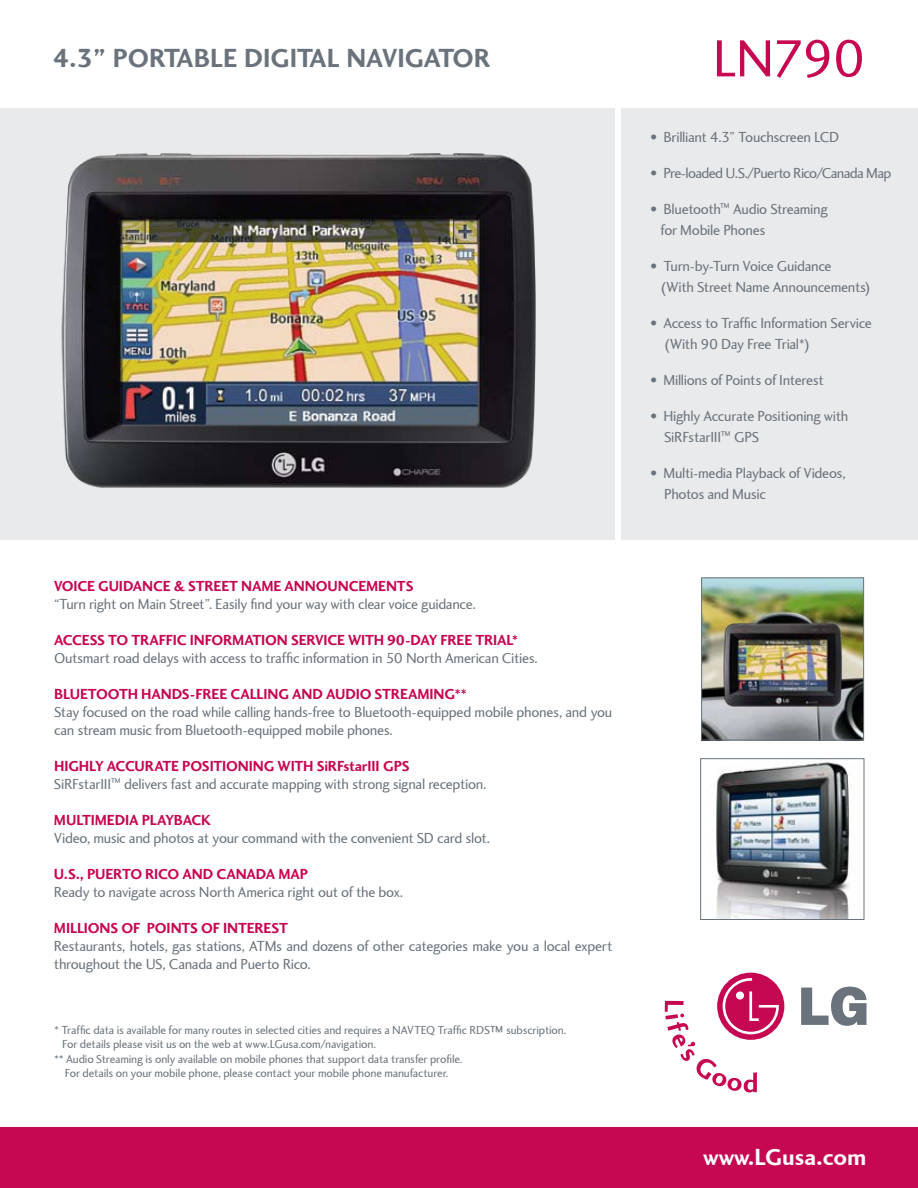
<style>
.page{position:relative;width:918px;height:1188px;background:#fff}
.page>*{position:absolute;margin:0;border:0;box-sizing:border-box;transform-origin:0 0}
.t1{font:54px "Charlotte Sans";letter-spacing:-.04em;color:#c60751}
.t2{font:700 27px "Charlotte Sans";color:#6a737b}
.t3{font:700 24px "Charlotte Sans";color:#fff}
.t4{font:15px/21px "Charlotte Sans";letter-spacing:-.02em;color:#6a737b}
.t5{font:700 15px "Charlotte Sans";letter-spacing:-.01em;color:#c60751}
.t6{font:15px "Charlotte Sans";letter-spacing:-.05em;color:#6a737b}
.t7{font:12px "Charlotte Sans";letter-spacing:-.01em;color:#6a737b}
.s1{font-weight:700;color:#c60751}
</style>
<div class="page">
<svg style="left:801px;top:987px;width:66px;height:39px"></svg>
<div style="left:717px;top:973px;width:67px;height:67px;background:#c60751;border-radius:50%"></div>
<svg style="left:665px;top:978px;width:114px;height:114px"></svg>
<div style="left:0;top:1128px;width:918px;height:60px;background:#c60751"></div>
<div style="left:0;top:108px;width:614px;height:432px;background:#e9eaeb"></div>
<div style="left:621px;top:108px;width:297px;height:432px;background:#e9eaeb"></div>
<img style="left:61px;top:153px;width:475px;height:335px">
<img style="left:716px;top:761px;width:135px;height:157px">
<div style="left:700px;top:758px;width:164px;height:162px;border:1px solid #6a737b"></div>
<img style="left:703px;top:580px;width:159px;height:158px">
<div style="left:701px;top:578px;width:163px;height:162px;border:1px solid #6a737b"></div>
<img style="left:718px;top:619px;width:126px;height:91px">
<h2 class="t2" style="left:53px;top:42px;width:439px">4.3” PORTABLE DIGITAL NAVIGATOR</h2>
<h1 class="t1" style="left:713px;top:28px;width:154px">LN790</h1>
<p class="t5" style="left:54px;top:578px;width:361px">VOICE GUIDANCE &amp; STREET NAME ANNOUNCEMENTS</p>
<p class="t4" style="left:54px;top:594px;width:423px">“Turn right on Main Street”. Easily find your way with clear voice guidance.</p>
<p class="t5" style="left:54px;top:632px;width:466px">ACCESS TO TRAFFIC INFORMATION SERVICE WITH 90-DAY FREE TRIAL*</p>
<p class="t4" style="left:54px;top:648px;width:485px">Outsmart road delays with access to traffic information in 50 North American Cities.</p>
<p class="t5" style="left:54px;top:686px;width:27px">BLUETOOTH</p>
<p class="t5" style="left:141px;top:686px;width:162px">HANDS-FREE CALLING AND</p>
<p class="t5" style="left:326px;top:686px;width:10px">AUDIO</p>
<p class="t5" style="left:375px;top:686px;width:10px">STREAMIN</p>
<p class="t5" style="left:445px;top:686px;width:24px">G**</p>
<p class="t4" style="left:54px;top:704px;width:560px;line-height:18px">Stay focused on the road while calling hands-free to Bluetooth-equipped mobile phones, and you can stream music from Bluetooth-equipped mobile phones.</p>
<p class="t4" style="left:54px;top:758px;width:434px;line-height:18px"><span class="s1">HIGHLY ACCURATE POSITIONING WITH SIRFSTARIII GPS<br></span>SiRFstarIII<sup>™</sup> delivers fast and accurate mapping with strong signal reception.</p>
<p class="t5" style="left:54px;top:812px;width:159px">MULTIMEDIA PLAYBACK</p>
<p class="t4" style="left:54px;top:828px;width:438px">Video, music and photos at your command with the convenient SD card slot.</p>
<p class="t5" style="left:54px;top:866px;width:256px">U.S., PUERTO RICO AND CANADA MAP</p>
<p class="t4" style="left:54px;top:882px;width:350px">Ready to navigate across North America right out of the box.</p>
<p class="t5" style="left:54px;top:920px;width:235px">MILLIONS OF POINTS OF INTEREST</p>
<p class="t4" style="left:54px;top:938px;width:560px;line-height:18px">Restaurants, hotels, gas stations, ATMs and dozens of other categories make you a local expert throughout the US, Canada and Puerto Rico.</p>
<p class="t7" style="left:54px;top:1023px;width:514px">* Traffic data is available for many routes in selected cities and requires a NAVTEQ Traffic RDS™ subscription.</p>
<p class="t7" style="left:62px;top:1038px;width:315px">For details please visit us on the web at www.LGusa.com/navigation.</p>
<p class="t7" style="left:54px;top:1052px;width:410px">** Audio Streaming is only available on mobile phones that support data transfer profile.</p>
<p class="t7" style="left:65px;top:1066px;width:385px">For details on your mobile phone, please contact your mobile phone manufacturer.</p>
<p class="t4" style="left:650px;top:127px;width:190px">• Brilliant 4.3” Touchscreen LCD</p>
<p class="t6" style="left:650px;top:165px;width:242px">• Pre-loaded U.S./Puerto Rico/Canada Map</p>
<p class="t4" style="left:661px;top:199px;width:169px;text-indent:-10px">• Bluetooth<sup>™</sup> Audio Streaming for Mobile Phones</p>
<p class="t4" style="left:661px;top:256px;width:212px;text-indent:-10px">• Turn-by-Turn Voice Guidance<br>(With Street Name Announcements)</p>
<p class="t4" style="left:664px;top:313px;width:209px;text-indent:-14px">• Access to Traffic Information Service (With 90 Day Free Trial*)</p>
<p class="t4" style="left:650px;top:370px;width:175px">• Millions of Points of Interest</p>
<p class="t4" style="left:664px;top:406px;width:186px;text-indent:-14px">• Highly Accurate Positioning with<br>SiRFstarIII<sup>™</sup> GPS</p>
<p class="t4" style="left:664px;top:463px;width:183px;text-indent:-14px">• Multi-media Playback of Videos,<br>Photos and Music</p>
<h3 class="t3" style="left:703px;top:1143px;width:165px">WWW.LGUSA.COM</h3>
</div>
